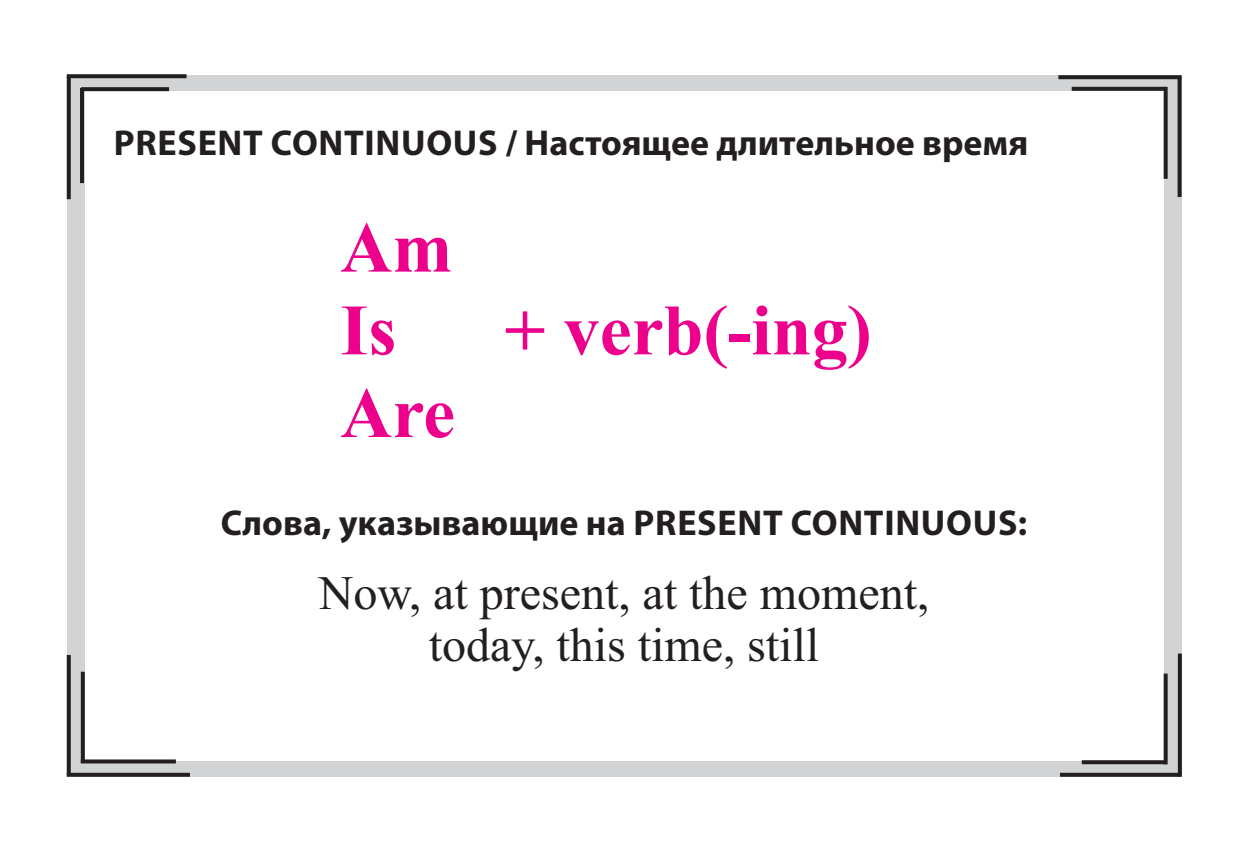
<style>
.page{position:relative;width:1248px;height:851px;background:#fff}
.page>*{position:absolute;margin:0;border:0;box-sizing:border-box;transform-origin:0 0}
.t1{font:700 72px/82.8px "Times New Roman";color:#ec008c}
.t2{font:48px/52px "Times New Roman";color:#231f20;text-align:center}
.t3{font:700 36px "Myriad Pro";letter-spacing:.005em;color:#231f20}
</style>
<div class="page">
<div style="left:67px;top:75px;width:1114px;height:701px;background:#d1d3d4"></div>
<div style="left:85px;top:91px;width:1078px;height:669px;background:#fff"></div>
<svg style="left:67px;top:78px;width:4px;height:121px"></svg>
<svg style="left:67px;top:74px;width:119px;height:4px"></svg>
<hr style="left:80px;top:88px;width:4px;height:95px;background:#231f20">
<svg style="left:81px;top:87px;width:88px;height:4px"></svg>
<svg style="left:1177px;top:653px;width:4px;height:123px"></svg>
<svg style="left:1060px;top:772px;width:119px;height:4px"></svg>
<svg style="left:1163px;top:673px;width:4px;height:91px"></svg>
<svg style="left:1081px;top:760px;width:85px;height:4px"></svg>
<svg style="left:67px;top:772px;width:123px;height:4px"></svg>
<svg style="left:67px;top:655px;width:4px;height:119px"></svg>
<svg style="left:81px;top:759px;width:95px;height:4px"></svg>
<svg style="left:81px;top:671px;width:4px;height:91px"></svg>
<svg style="left:1058px;top:75px;width:123px;height:4px"></svg>
<svg style="left:1177px;top:77px;width:4px;height:120px"></svg>
<svg style="left:1071px;top:87px;width:92px;height:4px"></svg>
<svg style="left:1163px;top:87px;width:4px;height:92px"></svg>
<p class="t3" style="left:114px;top:129px;width:916px">PRESENT CONTINUOUS / Настоящее длительное время</p>
<h1 class="t1" style="left:340px;top:214px;width:113px">Am<br>Is</h1>
<h1 class="t1" style="left:340px;top:379px;width:116px">Are</h1>
<h1 class="t1" style="left:504px;top:297px;width:368px">+ verb(-ing)</h1>
<p class="t3" style="left:221px;top:509px;width:808px">Слова, указывающие на PRESENT CONTINUOUS:</p>
<h2 class="t2" style="left:319px;top:571px;width:612px">Now, at present, at the moment, today, this time, still</h2>
</div>
